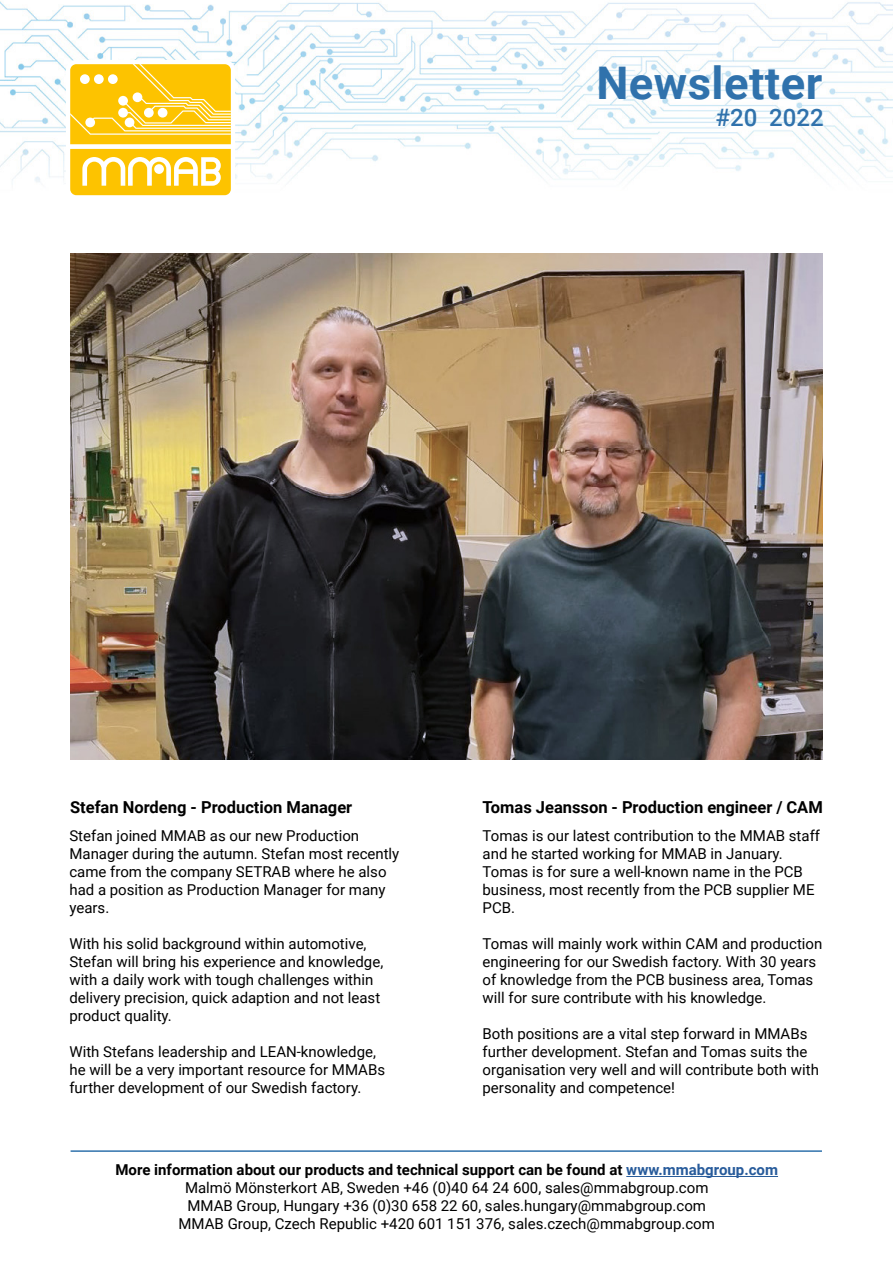
<style>
.page{position:relative;width:893px;height:1263px;background:#fff}
.page>*{position:absolute;margin:0;border:0;box-sizing:border-box;transform-origin:0 0}
.t1{font:700 45px "Roboto";letter-spacing:.01em;color:#3072ac}
.t2{font:500 24px "Roboto";color:#3072ac}
.t3{font:700 16.5px "Roboto";color:#000}
.t4{font:15px/18px "Roboto";color:#000}
.s1{font-weight:700}
.s2{font-weight:700;color:#275b9b}
</style>
<div class="page">
<hr style="left:626px;top:1176px;width:152px;height:1px;background:#275b9b">
<hr style="left:71px;top:1150px;width:751px;height:2px;background:#3072ac">
<img style="left:0;top:1px;width:893px;height:181px">
<div style="left:66px;top:60px;width:169px;height:139px;background:#fff;border-radius:10px"></div>
<svg style="left:70px;top:64px;width:161px;height:131px;background:#fdd037"></svg>
<img style="left:71px;top:254px;width:752px;height:505px">
<h1 class="t1" style="left:596px;top:51px;width:228px">Newsletter</h1>
<h2 class="t2" style="left:715px;top:101px;width:110px">#20 2022</h2>
<p class="t3" style="left:70px;top:796px;width:284px">Stefan Nordeng - Production Manager</p>
<p class="t4" style="left:69px;top:826px;width:331px">Stefan joined MMAB as our new Production Manager during the autumn. Stefan most recently came from the company SETRAB where he also had a position as Production Manager for many years.</p>
<p class="t4" style="left:69px;top:934px;width:315px">With his solid background within automotive, Stefan will bring his experience and knowledge, with a daily work with tough challenges within delivery precision, quick adaption and not least product quality.</p>
<p class="t4" style="left:69px;top:1042px;width:317px">With Stefans leadership and LEAN-knowledge, he will be a very important resource for MMABs further development of our Swedish factory.</p>
<p class="t3" style="left:482px;top:796px;width:342px">Tomas Jeansson - Production engineer / CAM</p>
<p class="t4" style="left:483px;top:826px;width:339px">Tomas is our latest contribution to the MMAB staff and he started working for MMAB in January.<br>Tomas is for sure a well-known name in the PCB business, most recently from the PCB supplier ME PCB.</p>
<p class="t4" style="left:483px;top:934px;width:341px">Tomas will mainly work within CAM and production engineering for our Swedish factory. With 30 years of knowledge from the PCB business area, Tomas will for sure contribute with his knowledge.</p>
<p class="t4" style="left:483px;top:1024px;width:338px">Both positions are a vital step forward in MMABs further development. Stefan and Tomas suits the organisation very well and will contribute both with personality and competence!</p>
<p class="t4" style="left:115px;top:1160px;width:664px;text-align:center"><span class="s1">More information about our products and technical support can be found at</span> <span class="s2">www.mmabgroup.com </span>Malmö Mönsterkort AB, Sweden +46 (0)40 64 24 600, sales@mmabgroup.com<br>MMAB Group, Hungary +36 (0)30 658 22 60, sales.hungary@mmabgroup.com<br>MMAB Group, Czech Republic +420 601 151 376, sales.czech@mmabgroup.com</p>
</div>
